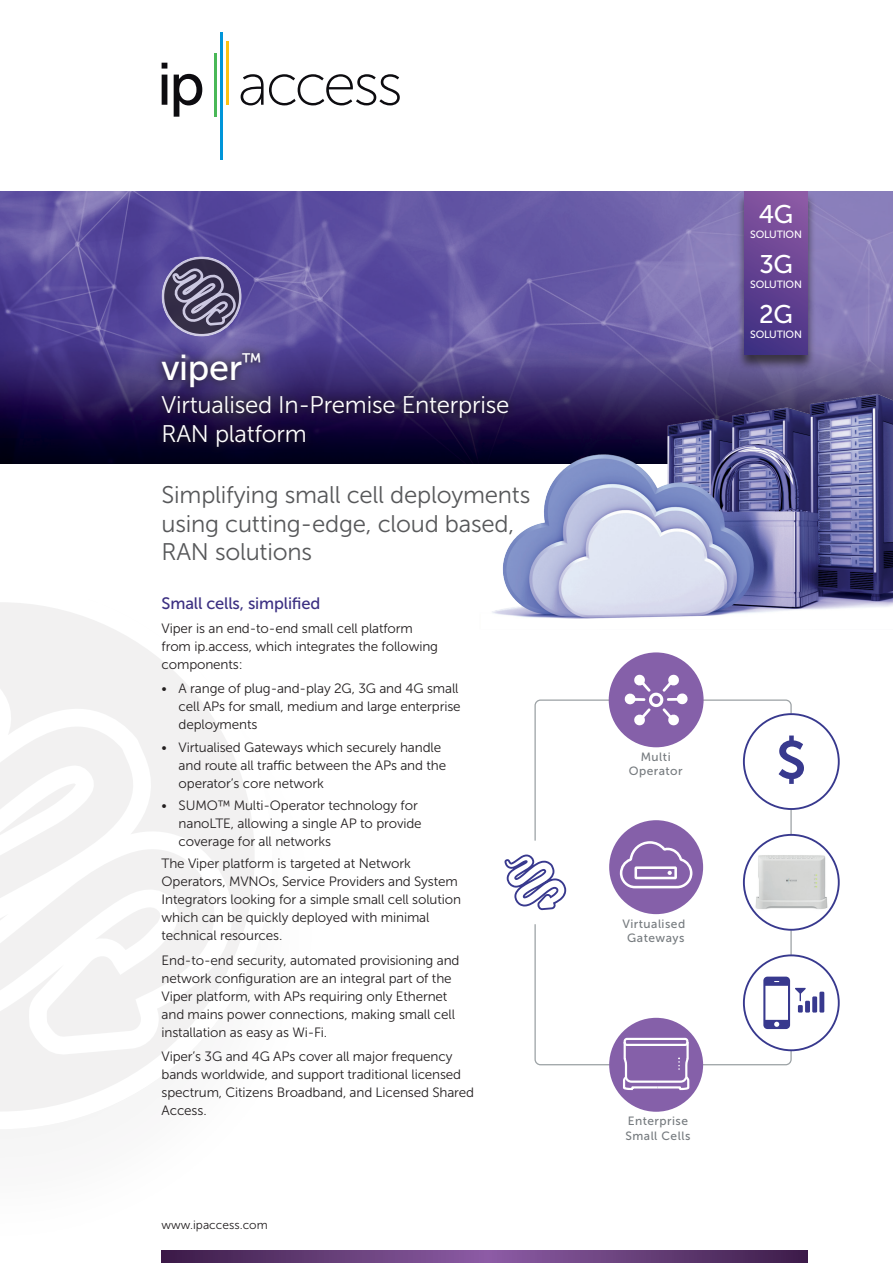
<style>
.page{position:relative;width:893px;height:1263px;background:#fff}
.page>*{position:absolute;margin:0;border:0;box-sizing:border-box;transform-origin:0 0}
.t1{font:52.95px "Museo Sans 700";color:#38398e}
.t2{font:36px "Museo Sans 500";letter-spacing:-.01em;color:#fff}
.t3{font:25.5px "Museo Sans 500";color:#fff}
.t4{font:24px/28.8px "Museo Sans 300";letter-spacing:-.01em;color:#57585a}
.t5{font:24px/28.8px "Museo Sans 300";letter-spacing:-.01em;color:#fff}
.t6{font:16.5px "Museo Sans 500";letter-spacing:-.01em;color:#3c3082}
.t7{font:13.5px/18px "Museo Sans 300";letter-spacing:-.01em;color:#231f20}
.t8{font:12px/14.4px "Museo Sans 500";letter-spacing:.04em;color:#767b7f;text-align:center}
.t9{font:12px "Museo Sans 300";color:#231f20}
.t10{font:10.5px "Museo Sans 500";letter-spacing:-.02em;color:#fff}
</style>
<div class="page">
<svg style="left:0;top:602px;width:254px;height:509px"></svg>
<svg style="left:0;top:650px;width:243px;height:416px"></svg>
<svg style="left:162px;top:63px;width:5px;height:42px"></svg>
<svg style="left:174px;top:74px;width:28px;height:43px"></svg>
<svg style="left:241px;top:74px;width:159px;height:31px"></svg>
<hr style="left:214px;top:54px;width:2px;height:63px;background:#49b857">
<hr style="left:220px;top:32px;width:3px;height:127px;background:#0095d9">
<hr style="left:227px;top:42px;width:2px;height:63px;background:#fec210">
<img style="left:0;top:191px;width:893px;height:272px">
<div style="left:736px;top:192px;width:80px;height:179px;background:#231f20;opacity:.75"></div>
<div style="left:744px;top:191px;width:64px;height:163px;background:linear-gradient(to bottom,#8a57a2,#433183)"></div>
<svg style="left:162px;top:1250px;width:646px;height:13px;background:#643c76"></svg>
<div style="left:153px;top:343px;width:364px;height:113px;background:#231f20;opacity:.6"></div>
<svg style="left:163px;top:258px;width:77px;height:77px"></svg>
<div style="left:162px;top:256px;width:80px;height:81px;border:3px solid #fff;border-radius:50%"></div>
<svg style="left:171px;top:266px;width:66px;height:61px;background:#655f7a"></svg>
<img style="left:480px;top:387px;width:413px;height:232px">
<svg style="left:534px;top:699px;width:258px;height:366px"></svg>
<div style="left:500px;top:841px;width:69px;height:83px;background:#fff;border-radius:50%"></div>
<div style="left:609px;top:652px;width:95px;height:95px;background:#8560a9;border-radius:50%"></div>
<svg style="left:624px;top:674px;width:64px;height:52px"></svg>
<div style="left:609px;top:1018px;width:94px;height:94px;background:#8560a9;border-radius:50%"></div>
<svg style="left:623px;top:1038px;width:66px;height:52px"></svg>
<svg style="left:504px;top:854px;width:62px;height:56px"></svg>
<svg style="left:743px;top:713px;width:97px;height:97px"></svg>
<svg style="left:743px;top:954px;width:97px;height:97px"></svg>
<div style="left:609px;top:820px;width:94px;height:94px;background:#8560a9;border-radius:50%"></div>
<svg style="left:620px;top:841px;width:72px;height:47px"></svg>
<svg style="left:743px;top:834px;width:97px;height:97px"></svg>
<h2 class="t2" style="left:162px;top:348px;width:102px">viper<sup>™</sup></h2>
<h3 class="t5" style="left:162px;top:391px;width:349px">Virtualised In-Premise Enterprise<br>RAN platform</h3>
<h3 class="t4" style="left:162px;top:480px;width:370px">Simplifying small cell deployments using cutting-edge, cloud based,<br>RAN solutions</h3>
<p class="t6" style="left:162px;top:594px;width:160px">Small cells, simplified</p>
<p class="t7" style="left:162px;top:619px;width:278px">Viper is an end-to-end small cell platform from ip.access, which integrates the following components:</p>
<p class="t7" style="left:179px;top:680px;width:284px;text-indent:-17px">• A range of plug-and-play 2G, 3G and 4G small cell APs for small, medium and large enterprise deployments</p>
<p class="t7" style="left:179px;top:738px;width:269px;text-indent:-17px">• Virtualised Gateways which securely handle and route all traffic between the APs and the operator’s core network</p>
<p class="t7" style="left:179px;top:796px;width:245px;text-indent:-17px">• SUMO™ Multi-Operator technology for nanoLTE, allowing a single AP to provide coverage for all networks</p>
<p class="t7" style="left:162px;top:855px;width:301px">The Viper platform is targeted at Network Operators, MVNOs, Service Providers and System Integrators looking for a simple small cell solution which can be quickly deployed with minimal technical resources.</p>
<p class="t7" style="left:162px;top:951px;width:299px">End-to-end security, automated provisioning and network configuration are an integral part of the Viper platform, with APs requiring only Ethernet and mains power connections, making small cell installation as easy as Wi-Fi.</p>
<p class="t7" style="left:162px;top:1047px;width:314px">Viper’s 3G and 4G APs cover all major frequency bands worldwide, and support traditional licensed spectrum, Citizens Broadband, and Licensed Shared Access.</p>
<p class="t9" style="left:162px;top:1219px;width:108px">www.ipaccess.com</p>
<h3 class="t3" style="left:759px;top:200px;width:36px">4G</h3>
<p class="t10" style="left:750px;top:229px;width:53px">SOLUTION</p>
<h3 class="t3" style="left:759px;top:250px;width:35px">3G</h3>
<p class="t10" style="left:750px;top:279px;width:53px">SOLUTION</p>
<h3 class="t3" style="left:759px;top:300px;width:35px">2G</h3>
<p class="t10" style="left:750px;top:329px;width:53px">SOLUTION</p>
<p class="t8" style="left:629px;top:749px;width:56px">Multi<br>Operator</p>
<p class="t8" style="left:622px;top:916px;width:64px">Virtualised<br>Gateways</p>
<p class="t8" style="left:625px;top:1114px;width:66px;text-align:left">Enterprise<br>Small Cells</p>
<h1 class="t1" style="left:776px;top:731px;width:32px">$</h1>
</div>
